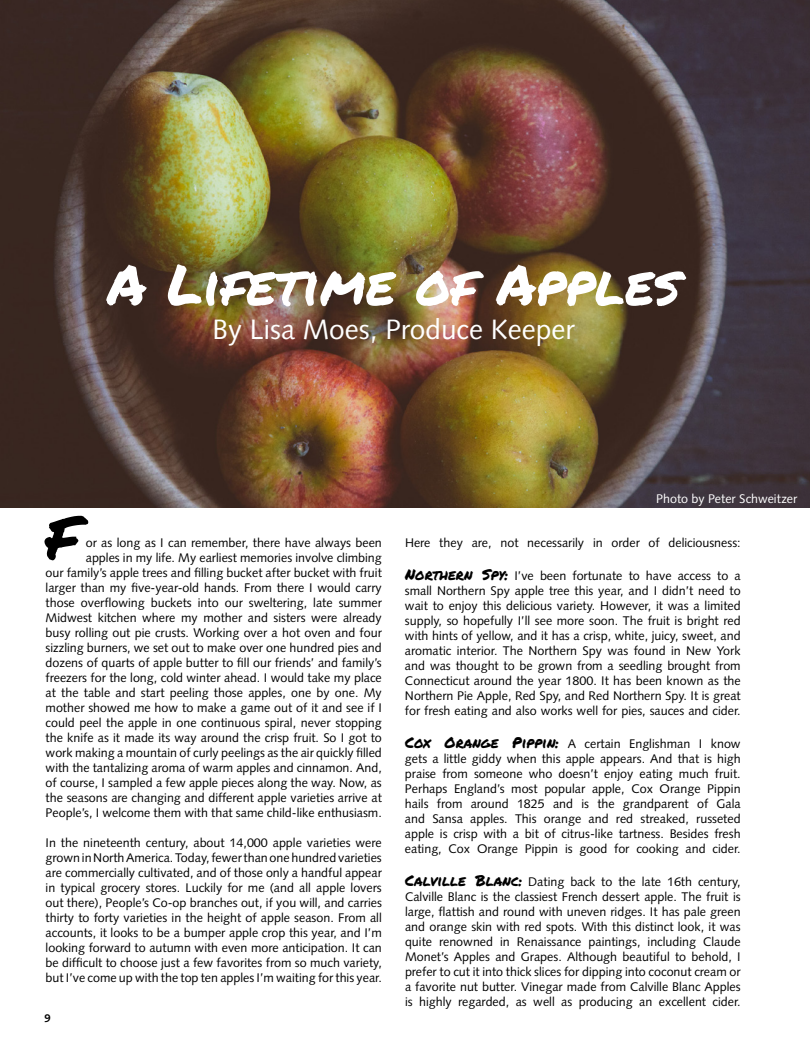
<style>
.page{position:relative;width:810px;height:1058px;background:#fff}
.page>*{position:absolute;margin:0;border:0;box-sizing:border-box;transform-origin:0 0}
.t1{font:60px "Permanent Marker";color:#000}
.t2{font:56px "Permanent Marker";color:#fff}
.t3{font:28px "Syntax LT Std";color:#fff}
.t4{font:12.5px/15px "Syntax LT Std";color:#000;text-align:justify}
.t5{font:12.5px "Syntax LT Std";color:#fff}
.t6{font:700 11.25px "Syntax LT Std";color:#000}
.s1{font-family:"Permanent Marker";font-size:15px}
</style>
<div class="page">
<img style="left:0;top:0;width:810px;height:507px">
<h2 class="t2" style="left:107px;top:243px;width:574px">A Lifetime of Apples</h2>
<h3 class="t3" style="left:213px;top:312px;width:364px">By Lisa Moes, Produce Keeper</h3>
<h1 class="t1" style="left:46px;top:493px;width:36px">F</h1>
<p class="t4" style="left:46px;top:535px;width:338px;text-align:right">or as long as I can remember, there have always been<br>apples in my life. My earliest memories involve climbing<br>our family’s apple trees and filling bucket after bucket with fruit larger than my five-year-old hands. From there I would carry those overflowing buckets into our sweltering, late summer Midwest kitchen where my mother and sisters were already busy rolling out pie crusts. Working over a hot oven and four sizzling burners, we set out to make over one hundred pies and dozens of quarts of apple butter to fill our friends’ and family’s freezers for the long, cold winter ahead. I would take my place at the table and start peeling those apples, one by one. My mother showed me how to make a game out of it and see if I could peel the apple in one continuous spiral, never stopping the knife as it made its way around the crisp fruit. So I got to work making a mountain of curly peelings as the air quickly filled with the tantalizing aroma of warm apples and cinnamon. And, of course, I sampled a few apple pieces along the way. Now, as the seasons are changing and different apple varieties arrive at People’s, I welcome them with that same child-like enthusiasm.</p>
<p class="t4" style="left:46px;top:835px;width:338px">In the nineteenth century, about 14,000 apple varieties were grown in North America. Today, fewer than one hundred varieties are commercially cultivated, and of those only a handful appear in typical grocery stores. Luckily for me (and all apple lovers out there), People’s Co-op branches out, if you will, and carries thirty to forty varieties in the height of apple season. From all accounts, it looks to be a bumper apple crop this year, and I’m looking forward to autumn with even more anticipation. It can be difficult to choose just a few favorites from so much variety, but I’ve come up with the top ten apples I’m waiting for this year.</p>
<p class="t6" style="left:44px;top:1011px;width:8px">9</p>
<p class="t5" style="left:656px;top:491px;width:142px">Photo by Peter Schweitzer</p>
<p class="t4" style="left:405px;top:535px;width:337px">Here they are, not necessarily in order of deliciousness:</p>
<p class="t4" style="left:405px;top:568px;width:337px"><span class="s1">Northern Spy:</span> I’ve been fortunate to have access to a small Northern Spy apple tree this year, and I didn’t need to wait to enjoy this delicious variety. However, it was a limited supply, so hopefully I’ll see more soon. The fruit is bright red with hints of yellow, and it has a crisp, white, juicy, sweet, and aromatic interior. The Northern Spy was found in New York and was thought to be grown from a seedling brought from Connecticut around the year 1800. It has been known as the Northern Pie Apple, Red Spy, and Red Northern Spy. It is great for fresh eating and also works well for pies, sauces and cider.</p>
<p class="t4" style="left:405px;top:736px;width:337px"><span class="s1">Cox Orange Pippin:</span> A certain Englishman I know gets a little giddy when this apple appears. And that is high praise from someone who doesn’t enjoy eating much fruit.<br>Perhaps England’s most popular apple, Cox Orange Pippin hails from around 1825 and is the grandparent of Gala and Sansa apples. This orange and red streaked, russeted apple is crisp with a bit of citrus-like tartness. Besides fresh eating, Cox Orange Pippin is good for cooking and cider.</p>
<p class="t4" style="left:405px;top:874px;width:337px"><span class="s1">Calville Blanc:</span> Dating back to the late 16th century, Calville Blanc is the classiest French dessert apple. The fruit is large, flattish and round with uneven ridges. It has pale green and orange skin with red spots. With this distinct look, it was quite renowned in Renaissance paintings, including Claude Monet’s Apples and Grapes. Although beautiful to behold, I prefer to cut it into thick slices for dipping into coconut cream or a favorite nut butter. Vinegar made from Calville Blanc Apples is highly regarded, as well as producing an excellent cider.</p>
</div>
